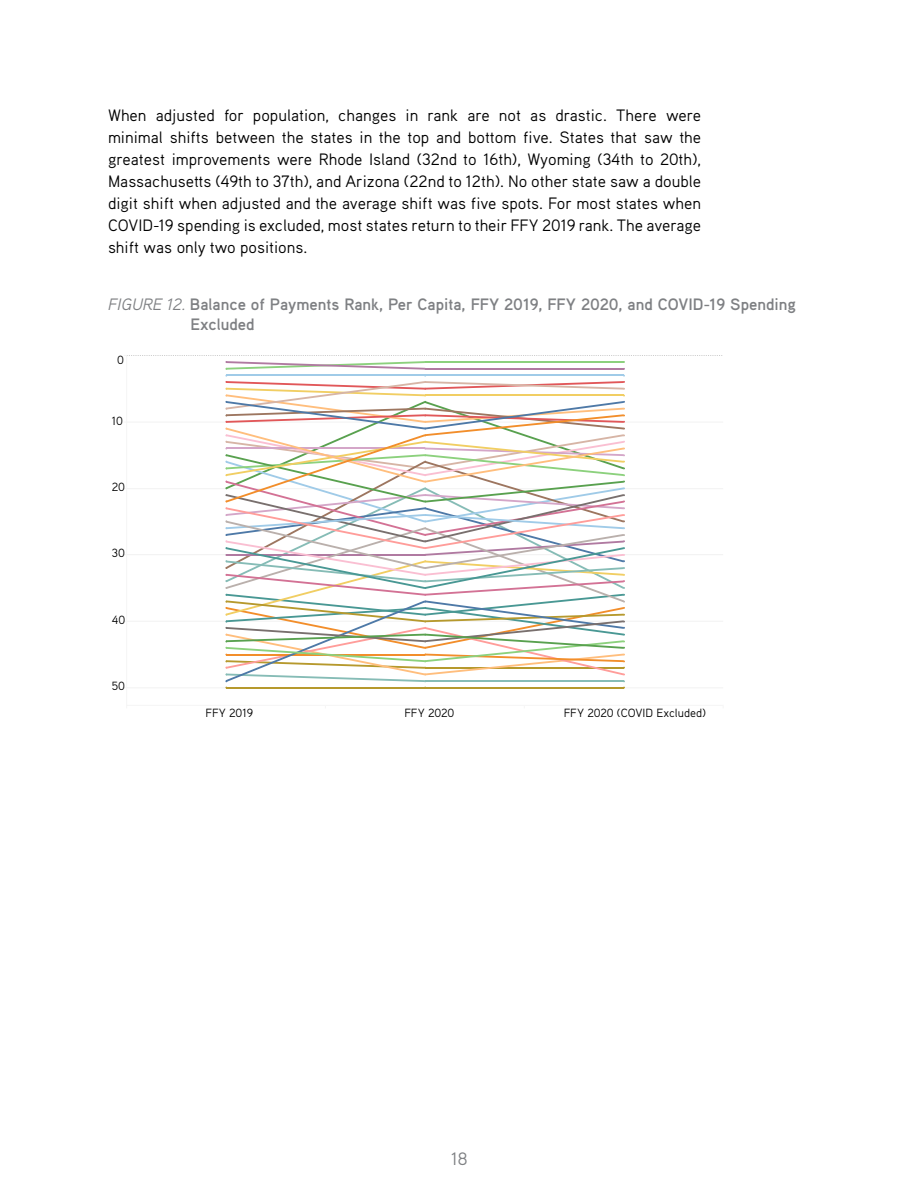
<style>
.page{position:relative;width:918px;height:1188px;background:#fff}
.page>*{position:absolute;margin:0;border:0;box-sizing:border-box;transform-origin:0 0}
.t1{font:18px "Aaux Pro OT";color:#7e8083}
.t2{font:16.5px/22px "Aaux Pro OT";color:#000;text-align:justify}
.t3{font:700 16.5px/19.8px "Aaux Pro OT";color:#7e8083}
.t4{font:11.85px "Aaux Pro OT";color:#000}
.s1{font-weight:400;font-style:italic}
</style>
<div class="page">
<svg style="left:126px;top:355px;width:597px;height:334px"></svg>
<hr style="left:127px;top:705px;width:596px;height:1px;background:#f5f5f5">
<hr style="left:127px;top:355px;width:1px;height:350px;background:#f5f5f5">
<p class="t2" style="left:108px;top:104px;width:595px">When adjusted for population, changes in rank are not as drastic. There were minimal shifts between the states in the top and bottom five. States that saw the greatest improvements were Rhode Island (32nd to 16th), Wyoming (34th to 20th), Massachusetts (49th to 37th), and Arizona (22nd to 12th). No other state saw a double digit shift when adjusted and the average shift was five spots. For most states when COVID-19 spending is excluded, most states return to their FFY 2019 rank. The average shift was only two positions.</p>
<p class="t3" style="left:190px;top:294px;width:607px;text-indent:-82px"><span class="s1">FIGURE 12.</span> Balance of Payments Rank, Per Capita, FFY 2019, FFY 2020, and COVID-19 Spending<br>Excluded</p>
<p class="t4" style="left:117px;top:352px;width:8px">0</p>
<p class="t4" style="left:112px;top:413px;width:13px">10</p>
<p class="t4" style="left:112px;top:480px;width:15px">20</p>
<p class="t4" style="left:112px;top:546px;width:15px">30</p>
<p class="t4" style="left:112px;top:612px;width:15px">40</p>
<p class="t4" style="left:112px;top:679px;width:15px">50</p>
<p class="t4" style="left:206px;top:705px;width:49px">FFY 2019</p>
<p class="t4" style="left:404px;top:705px;width:51px">FFY 2020</p>
<p class="t4" style="left:564px;top:705px;width:144px">FFY 2020 (COVID Excluded)</p>
<p class="t1" style="left:451px;top:1147px;width:18px">18</p>
</div>
